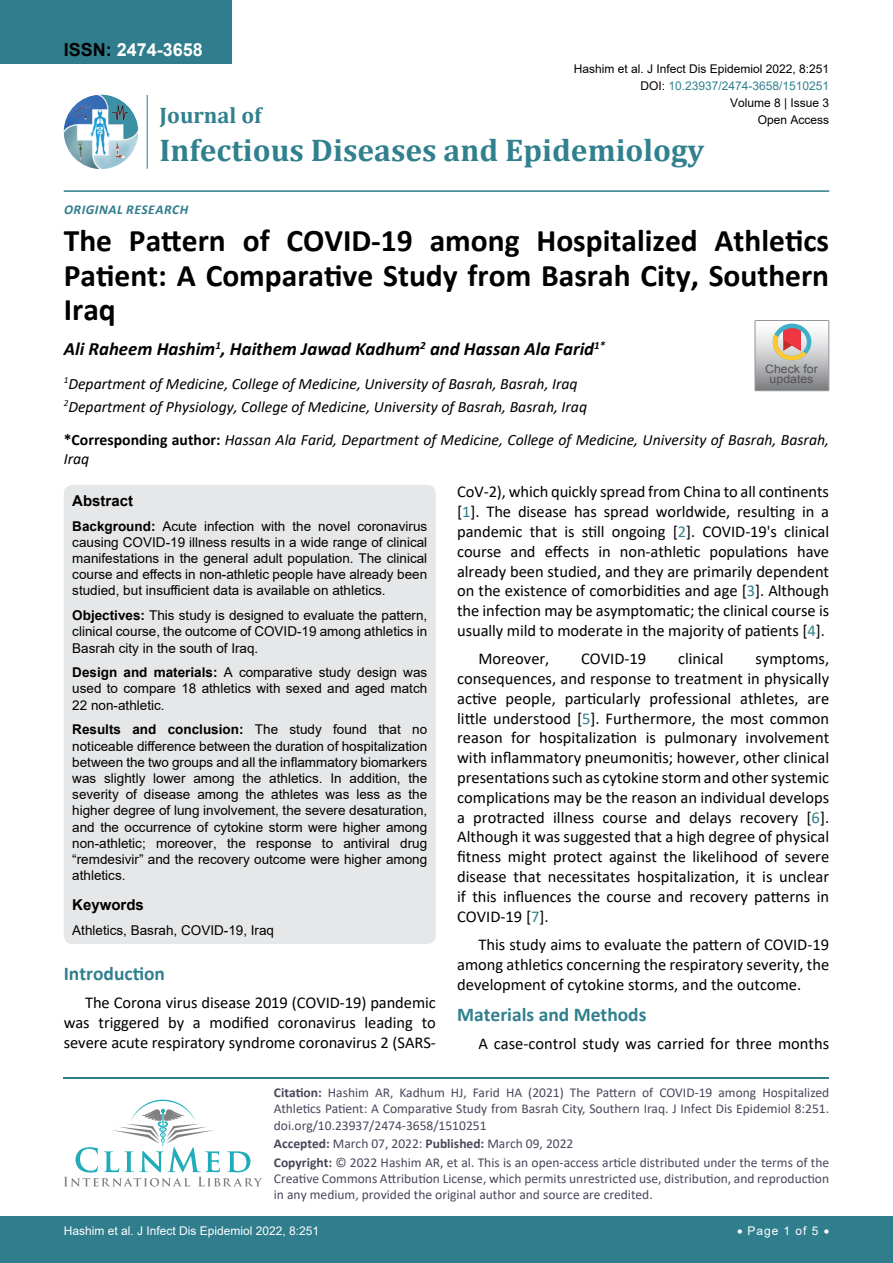
<style>
.page{position:relative;width:893px;height:1263px;background:#fff}
.page>*{position:absolute;margin:0;border:0;box-sizing:border-box;transform-origin:0 0}
.t1{font:700 31.5px/34.5px "Calibri";color:#000;text-align:justify}
.t2{font:700 31.5px "Cambria";color:#30808d}
.t3{font:700 22.5px "Cambria";color:#30808d}
.t4{font:700 19.5px "Calibri";color:#30808d}
.t5{font:italic 700 18.75px "Calibri";color:#000}
.t6{font:700 18px "Arial";color:#fff}
.t7{font:16.5px/19.8px "Calibri";color:#000;text-align:justify}
.t8{font:italic 15.75px/18.9px "Calibri";color:#000}
.t9{font:700 15px "Arial";color:#000}
.t10{font:13.5px/16.2px "Arial";color:#000;text-align:justify}
.t11{font:13.5px/16.2px "Calibri";color:#47475c}
.t12{font:italic 700 13.5px "Calibri";letter-spacing:.04em;color:#307d8d}
.t13{font:12px "Arial";color:#000}
.t14{font:12px "Arial";color:#fff}
.t15{font:12px "Arial";color:#30808d}
.t16{font:11.7px/10.1px "Arial";color:#535353;text-align:center;scale:1.06 1}
.s1{color:#000}
.s2{font-weight:700;font-style:normal}
.s3{font-weight:700}
.s4{color:#30808d}
</style>
<div class="page">
<div style="left:0;top:0;width:231px;height:64px;background:#307d8d"></div>
<img style="left:64px;top:95px;width:74px;height:74px;border-radius:37px">
<hr style="left:147px;top:95px;width:1px;height:74px;background:#307d8d">
<hr style="left:64px;top:190px;width:765px;height:2px;background:#307d8d">
<div style="left:0;top:1217px;width:893px;height:46px;background:#307d8d"></div>
<hr style="left:64px;top:1077px;width:765px;height:1px;background:#30808d">
<svg style="left:64px;top:1100px;width:198px;height:86px"></svg>
<div style="left:64px;top:485px;width:372px;height:459px;background:#e6e7e8;border-radius:9px"></div>
<svg style="left:755px;top:320px;width:74px;height:71px;background:#bdb6b3"></svg>
<p class="t6" style="left:64px;top:37px;width:141px"><span class="s1">ISSN:</span> 2474-3658</p>
<p class="t13" style="left:574px;top:60px;width:257px">Hashim et al. J Infect Dis Epidemiol 2022, 8:251</p>
<p class="t13" style="left:730px;top:95px;width:101px">Volume 8 | Issue 3</p>
<p class="t15" style="left:640px;top:77px;width:190px"><span class="s1">DOI:</span> 10.23937/2474-3658/1510251</p>
<h2 class="t3" style="left:160px;top:100px;width:103px">Journal of</h2>
<h1 class="t2" style="left:160px;top:128px;width:546px">Infectious Diseases and Epidemiology</h1>
<p class="t13" style="left:758px;top:112px;width:73px">Open Access</p>
<p class="t12" style="left:64px;top:200px;width:124px">Original Research</p>
<h1 class="t1" style="left:64px;top:223px;width:767px">The Pattern of COVID-19 among Hospitalized Athletics Patient: A Comparative Study from Basrah City, Southern Iraq</h1>
<p class="t5" style="left:64px;top:336px;width:543px">Ali Raheem Hashim<sup>1</sup>, Haithem Jawad Kadhum<sup>2</sup> and Hassan Ala Farid<sup>1*</sup></p>
<p class="t8" style="left:64px;top:371px;width:525px;line-height:23.1px"><sup>1</sup>Department of Medicine, College of Medicine, University of Basrah, Basrah, Iraq<br><sup>2</sup>Department of Physiology, College of Medicine, University of Basrah, Basrah, Iraq</p>
<p class="t16" style="left:765px;top:364px;width:51px">Check for updates</p>
<p class="t8" style="left:64px;top:429px;width:767px"><span class="s2">*Corresponding author:</span> Hassan Ala Farid, Department of Medicine, College of Medicine, University of Basrah, Basrah,<br>Iraq</p>
<p class="t9" style="left:72px;top:490px;width:62px">Abstract</p>
<p class="t10" style="left:72px;top:518px;width:356px"><span class="s3">Background:</span> Acute infection with the novel coronavirus causing COVID-19 illness results in a wide range of clinical manifestations in the general adult population. The clinical course and effects in non-athletic people have already been studied, but insufficient data is available on athletics.</p>
<p class="t10" style="left:72px;top:607px;width:356px"><span class="s3">Objectives:</span> This study is designed to evaluate the pattern, clinical course, the outcome of COVID-19 among athletics in Basrah city in the south of Iraq.</p>
<p class="t10" style="left:72px;top:664px;width:356px"><span class="s3">Design and materials:</span> A comparative study design was used to compare 18 athletics with sexed and aged match 22 non-athletic.</p>
<p class="t10" style="left:72px;top:721px;width:356px"><span class="s3">Results and conclusion:</span> The study found that no noticeable difference between the duration of hospitalization between the two groups and all the inflammatory biomarkers was slightly lower among the athletics. In addition, the severity of disease among the athletes was less as the higher degree of lung involvement, the severe desaturation, and the occurrence of cytokine storm were higher among non-athletic; moreover, the response to antiviral drug “remdesivir” and the recovery outcome were higher among athletics.</p>
<p class="t9" style="left:72px;top:894px;width:73px">Keywords</p>
<p class="t10" style="left:72px;top:922px;width:203px">Athletics, Basrah, COVID-19, Iraq</p>
<p class="t4" style="left:64px;top:960px;width:103px">Introduction</p>
<p class="t7" style="left:64px;top:992px;width:374px;text-indent:21px">The Corona virus disease 2019 (COVID-19) pandemic was triggered by a modified coronavirus leading to severe acute respiratory syndrome coronavirus 2 (SARS-</p>
<p class="t7" style="left:457px;top:481px;width:374px">CoV-2), which quickly spread from China to all continents [<span class="s4">1</span>]. The disease has spread worldwide, resulting in a pandemic that is still ongoing [<span class="s4">2</span>]. COVID-19's clinical course and effects in non-athletic populations have already been studied, and they are primarily dependent on the existence of comorbidities and age [<span class="s4">3</span>]. Although the infection may be asymptomatic; the clinical course is usually mild to moderate in the majority of patients [<span class="s4">4</span>].</p>
<p class="t7" style="left:478px;top:648px;width:73px">Moreover,</p>
<p class="t7" style="left:581px;top:648px;width:67px">COVID-19</p>
<p class="t7" style="left:678px;top:648px;width:47px">clinical</p>
<p class="t7" style="left:457px;top:648px;width:374px;text-indent:298px">symptoms, consequences, and response to treatment in physically active people, particularly professional athletes, are little understood [<span class="s4">5</span>]. Furthermore, the most common reason for hospitalization is pulmonary involvement with inflammatory pneumonitis; however, other clinical presentations such as cytokine storm and other systemic complications may be the reason an individual develops a protracted illness course and delays recovery [<span class="s4">6</span>].<br>Although it was suggested that a high degree of physical fitness might protect against the likelihood of severe disease that necessitates hospitalization, it is unclear if this influences the course and recovery patterns in COVID-19 [<span class="s4">7</span>].</p>
<p class="t7" style="left:457px;top:934px;width:374px;text-indent:21px">This study aims to evaluate the pattern of COVID-19 among athletics concerning the respiratory severity, the development of cytokine storms, and the outcome.</p>
<p class="t4" style="left:457px;top:1000px;width:191px">Materials and Methods</p>
<p class="t7" style="left:478px;top:1033px;width:352px">A case-control study was carried for three months</p>
<p class="t11" style="left:274px;top:1084px;width:557px;text-align:justify"><span class="s3">Citation:</span> Hashim AR, Kadhum HJ, Farid HA (2021) The Pattern of COVID-19 among Hospitalized Athletics Patient: A Comparative Study from Basrah City, Southern Iraq. J Infect Dis Epidemiol 8:251. doi.org/10.23937/2474-3658/1510251</p>
<p class="t11" style="left:274px;top:1134px;width:557px;line-height:18.6px"><span class="s3">Accepted:</span> March 07, 2022: <span class="s3">Published:</span> March 09, 2022<br><span class="s3">Copyright:</span> © 2022 Hashim AR, et al. This is an open-access article distributed under the terms of the</p>
<p class="t11" style="left:274px;top:1170px;width:557px">Creative Commons Attribution License, which permits unrestricted use, distribution, and reproduction in any medium, provided the original author and source are credited.</p>
<p class="t14" style="left:737px;top:1223px;width:94px">• Page 1 of 5 •</p>
<p class="t14" style="left:64px;top:1223px;width:257px">Hashim et al. J Infect Dis Epidemiol 2022, 8:251</p>
</div>
